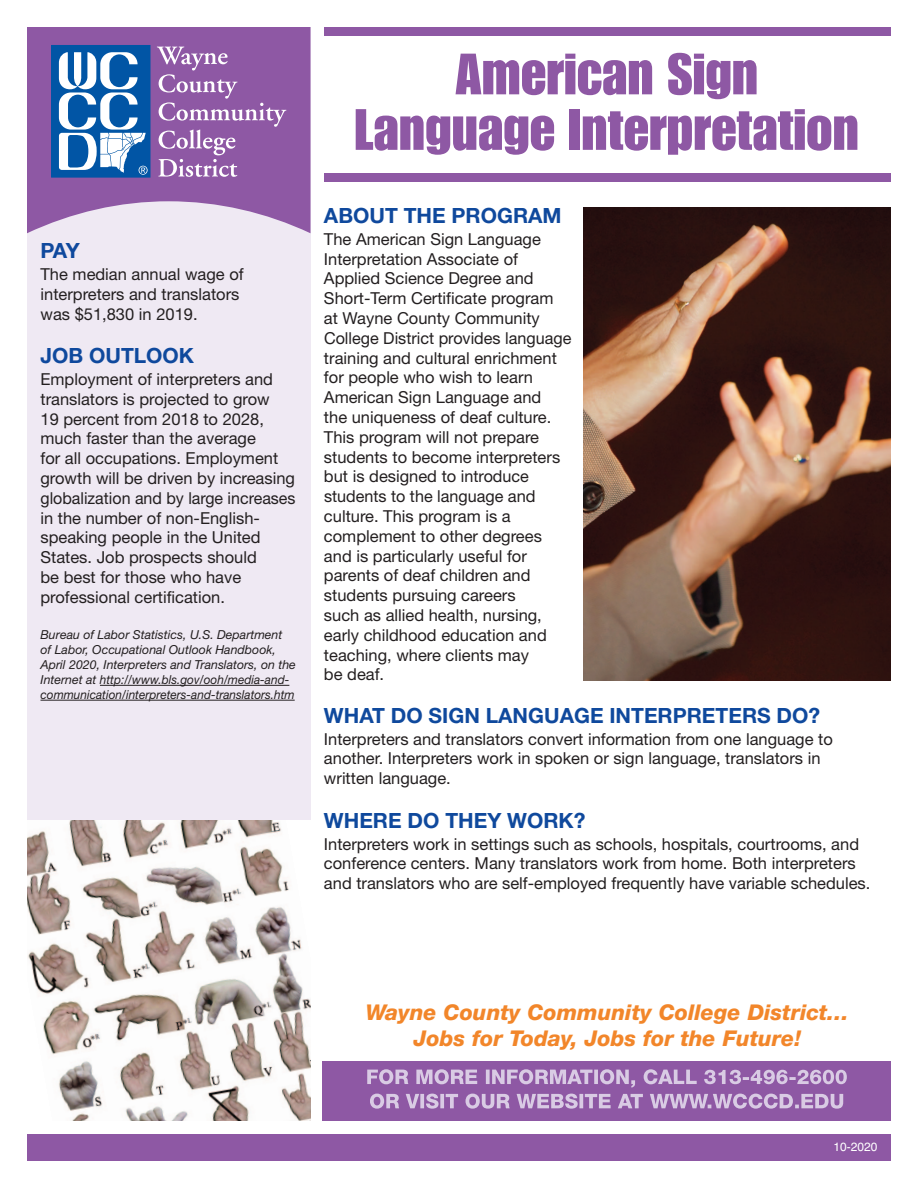
<style>
.page{position:relative;width:918px;height:1188px;background:#fff}
.page>*{position:absolute;margin:0;border:0;box-sizing:border-box;transform-origin:0 0}
.t1{font:57px/55.5px "Impact";color:#8e58a4;text-align:center}
.t2{font:italic 800 21.75px/26.1px "Helvetica Neue";color:#f2862a;text-align:center}
.t3{font:700 21px "Helvetica Neue";color:#0f499d}
.t4{font:16.5px/19.8px "Helvetica Neue";color:#231f20}
.t5{font:italic 12.3px/14.9px "Helvetica Neue";color:#231f20}
.t6{font:12px "Helvetica";color:#fff}
</style>
<div class="page">
<div style="left:27px;top:27px;width:283px;height:1093px;background:#efe9f3"></div>
<svg style="left:27px;top:27px;width:283px;height:206px;fill:#8e58a4"></svg>
<div style="left:324px;top:173px;width:567px;height:8px;background:#8e58a4"></div>
<div style="left:27px;top:1134px;width:864px;height:27px;background:#8e58a4"></div>
<div style="left:324px;top:27px;width:567px;height:9px;background:#8e58a4"></div>
<div style="left:323px;top:1061px;width:568px;height:59px;background:#8e58a4"></div>
<svg style="left:367px;top:1069px;width:317px;height:19px"></svg>
<svg style="left:370px;top:1094px;width:319px;height:15px"></svg>
<img style="left:27px;top:820px;width:283px;height:300px">
<hr style="left:100px;top:685px;width:189px;height:1px;background:#231f20">
<hr style="left:40px;top:700px;width:255px;height:1px;background:#231f20">
<div style="left:52px;top:45px;width:98px;height:132px;background:#0155a5"></div>
<div style="left:51px;top:45px;width:99px;height:133px;border:1px solid #0155a5"></div>
<svg style="left:157px;top:47px;width:129px;height:130px;background:#9d6eb0"></svg>
<svg style="left:59px;top:52px;width:89px;height:123px"></svg>
<img style="left:583px;top:208px;width:308px;height:472px">
<p class="t3" style="left:40px;top:243px;width:41px">PAY</p>
<p class="t4" style="left:40px;top:266px;width:205px">The median annual wage of interpreters and translators was $51,830 in 2019.</p>
<p class="t3" style="left:40px;top:348px;width:155px">JOB OUTLOOK</p>
<p class="t4" style="left:40px;top:371px;width:257px">Employment of interpreters and translators is projected to grow<br>19 percent from 2018 to 2028, much faster than the average<br>for all occupations. Employment growth will be driven by increasing globalization and by large increases in the number of non-English&shy;speaking people in the United<br>States. Job prospects should<br>be best for those who have professional certification.</p>
<p class="t5" style="left:40px;top:629px;width:257px">Bureau of Labor Statistics, U.S. Department of Labor, Occupational Outlook Handbook, April 2020, Interpreters and Translators, on the Internet at http://www.bls.gov/ooh/media-and&shy;communication/interpreters-and-translators.htm</p>
<h1 class="t1" style="left:354px;top:49px;width:506px">American Sign<br>Language Interpretation</h1>
<p class="t3" style="left:324px;top:208px;width:239px">ABOUT THE PROGRAM</p>
<p class="t4" style="left:324px;top:231px;width:249px">The American Sign Language<br>Interpretation Associate of<br>Applied Science Degree and<br>Short-Term Certificate program at Wayne County Community<br>College District provides language training and cultural enrichment for people who wish to learn<br>American Sign Language and<br>the uniqueness of deaf culture.<br>This program will not prepare students to become interpreters but is designed to introduce students to the language and culture. This program is a complement to other degrees and is particularly useful for parents of deaf children and students pursuing careers<br>such as allied health, nursing, early childhood education and teaching, where clients may<br>be deaf.</p>
<p class="t3" style="left:324px;top:708px;width:498px">WHAT DO SIGN LANGUAGE INTERPRETERS DO?</p>
<p class="t4" style="left:324px;top:731px;width:510px">Interpreters and translators convert information from one language to another. Interpreters work in spoken or sign language, translators in written language.</p>
<p class="t3" style="left:324px;top:813px;width:263px">WHERE DO THEY WORK?</p>
<p class="t4" style="left:324px;top:835px;width:548px">Interpreters work in settings such as schools, hospitals, courtrooms, and conference centers. Many translators work from home. Both interpreters and translators who are self-employed frequently have variable schedules.</p>
<h2 class="t2" style="left:366px;top:1001px;width:485px">Wayne County Community College District…<br>Jobs for Today, Jobs for the Future!</h2>
<p class="t6" style="left:833px;top:1142px;width:46px">10-2020</p>
</div>
